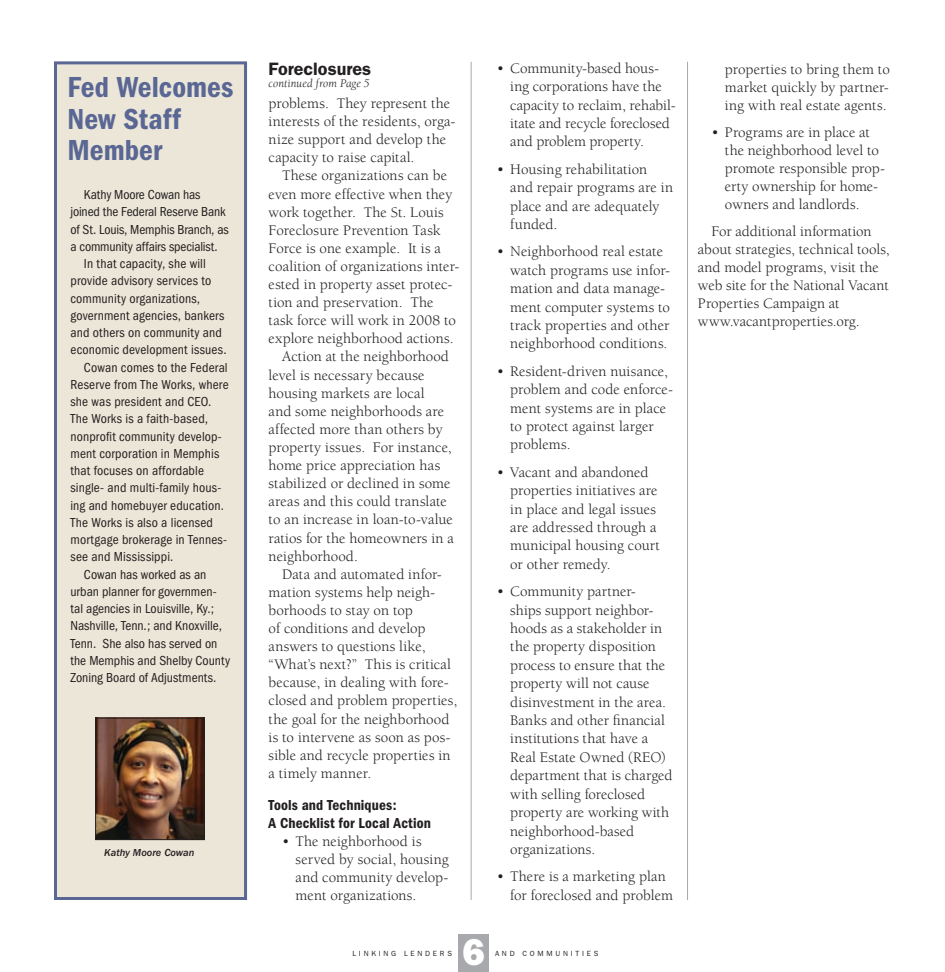
<style>
.page{position:relative;width:945px;height:972px;background:#fff}
.page>*{position:absolute;margin:0;border:0;box-sizing:border-box;transform-origin:0 0}
.t1{font:800 37.5px "Franklin Gothic";color:#fff}
.t2{font:600 condensed 30px/31.5px "Franklin Gothic";color:#5a6794}
.t3{font:600 18px "Franklin Gothic";color:#231f20}
.t4{font:15px/18.5px "Berkeley";letter-spacing:.005em;color:#231f20}
.t5{font:600 condensed 15px/18.1px "Franklin Gothic";letter-spacing:.005em;color:#231f20}
.t6{font:condensed 13.5px "Franklin Gothic";letter-spacing:.005em;color:#231f20}
.t7{font:italic 12px "Berkeley";letter-spacing:.005em;color:#231f20}
.t8{font:italic 500 10.5px "Franklin Gothic";color:#231f20}
.t9{font:7.5px "Franklin Gothic";letter-spacing:.37em;color:#231f20}
</style>
<div class="page">
<div style="left:458px;top:934px;width:31px;height:38px;background:#a7a9ac"></div>
<hr style="left:687px;top:62px;width:1px;height:838px;background:#a7a9ac">
<hr style="left:471px;top:62px;width:1px;height:838px;background:#a7a9ac">
<div style="left:56px;top:63px;width:190px;height:835px;background:#ebe6d7"></div>
<div style="left:54px;top:61px;width:193px;height:839px;border:3px solid #5a6794"></div>
<img style="left:97px;top:720px;width:106px;height:118px">
<div style="left:95px;top:718px;width:110px;height:122px;border:1px solid #231f20"></div>
<h2 class="t2" style="left:67px;top:72px;width:168px">Fed Welcomes<br>New Staff<br>Member</h2>
<p class="t6" style="left:84px;top:187px;width:118px">Kathy Moore Cowan has</p>
<p class="t6" style="left:70px;top:204px;width:157px">joined the Federal Reserve Bank</p>
<p class="t6" style="left:70px;top:222px;width:160px">of St. Louis, Memphis Branch, as</p>
<p class="t6" style="left:70px;top:239px;width:149px">a community affairs specialist.</p>
<p class="t6" style="left:84px;top:256px;width:123px">In that capacity, she will</p>
<p class="t6" style="left:70px;top:273px;width:142px">provide advisory services to</p>
<p class="t6" style="left:70px;top:291px;width:131px">community organizations,</p>
<p class="t6" style="left:70px;top:308px;width:155px">government agencies, bankers</p>
<p class="t6" style="left:70px;top:325px;width:153px">and others on community and</p>
<p class="t6" style="left:70px;top:342px;width:158px">economic development issues.</p>
<p class="t6" style="left:84px;top:360px;width:145px">Cowan comes to the Federal</p>
<p class="t6" style="left:70px;top:377px;width:160px">Reserve from The Works, where</p>
<p class="t6" style="left:70px;top:394px;width:142px">she was president and CEO.</p>
<p class="t6" style="left:70px;top:411px;width:139px">The Works is a faith-based,</p>
<p class="t6" style="left:70px;top:429px;width:153px">nonprofit community develop-</p>
<p class="t6" style="left:70px;top:446px;width:150px">ment corporation in Memphis</p>
<p class="t6" style="left:70px;top:463px;width:135px">that focuses on affordable</p>
<p class="t6" style="left:70px;top:480px;width:152px">single- and multi-family hous-</p>
<p class="t6" style="left:70px;top:498px;width:155px">ing and homebuyer education.</p>
<p class="t6" style="left:70px;top:515px;width:144px">The Works is also a licensed</p>
<p class="t6" style="left:70px;top:532px;width:158px">mortgage brokerage in Tennes-</p>
<p class="t6" style="left:70px;top:549px;width:104px">see and Mississippi.</p>
<p class="t6" style="left:84px;top:567px;width:124px">Cowan has worked as an</p>
<p class="t6" style="left:70px;top:584px;width:148px">urban planner for governmen-</p>
<p class="t6" style="left:70px;top:601px;width:145px">tal agencies in Louisville, Ky.;</p>
<p class="t6" style="left:70px;top:618px;width:153px">Nashville, Tenn.; and Knoxville,</p>
<p class="t6" style="left:70px;top:636px;width:149px">Tenn. She also has served on</p>
<p class="t6" style="left:70px;top:653px;width:161px">the Memphis and Shelby County</p>
<p class="t6" style="left:70px;top:670px;width:147px">Zoning Board of Adjustments.</p>
<p class="t8" style="left:104px;top:846px;width:92px">Kathy Moore Cowan</p>
<p class="t3" style="left:269px;top:58px;width:104px">Foreclosures</p>
<p class="t4" style="left:269px;top:95px;width:188px">problems. They represent the interests of the residents, orga&shy;nize support and develop the capacity to raise capital.</p>
<p class="t4" style="left:282px;top:167px;width:167px">These organizations can be</p>
<p class="t4" style="left:269px;top:185px;width:185px">even more effective when they</p>
<p class="t4" style="left:269px;top:203px;width:177px">work together. The St. Louis</p>
<p class="t4" style="left:269px;top:221px;width:173px">Foreclosure Prevention Task</p>
<p class="t4" style="left:269px;top:239px;width:174px">Force is one example. It is a</p>
<p class="t4" style="left:269px;top:257px;width:192px">coalition of organizations inter-</p>
<p class="t4" style="left:269px;top:275px;width:185px">ested in property asset protec-</p>
<p class="t4" style="left:269px;top:294px;width:166px">tion and preservation. The</p>
<p class="t4" style="left:269px;top:312px;width:189px">task force will work in 2008 to</p>
<p class="t4" style="left:269px;top:330px;width:186px">explore neighborhood actions.</p>
<p class="t4" style="left:282px;top:348px;width:168px">Action at the neighborhood</p>
<p class="t4" style="left:269px;top:366px;width:157px">level is necessary because</p>
<p class="t4" style="left:269px;top:384px;width:157px">housing markets are local</p>
<p class="t4" style="left:269px;top:402px;width:177px">and some neighborhoods are</p>
<p class="t4" style="left:269px;top:420px;width:176px">affected more than others by</p>
<p class="t4" style="left:269px;top:438px;width:185px">property issues. For instance,</p>
<p class="t4" style="left:269px;top:456px;width:173px">home price appreciation has</p>
<p class="t4" style="left:269px;top:475px;width:183px">stabilized or declined in some</p>
<p class="t4" style="left:269px;top:493px;width:180px">areas and this could translate</p>
<p class="t4" style="left:269px;top:511px;width:186px">to an increase in loan-to-value</p>
<p class="t4" style="left:269px;top:529px;width:187px">ratios for the homeowners in a</p>
<p class="t4" style="left:269px;top:547px;width:91px">neighborhood.</p>
<p class="t4" style="left:282px;top:565px;width:161px">Data and automated infor-</p>
<p class="t4" style="left:269px;top:583px;width:168px">mation systems help neigh-</p>
<p class="t4" style="left:269px;top:601px;width:146px">borhoods to stay on top</p>
<p class="t4" style="left:269px;top:619px;width:158px">of conditions and develop</p>
<p class="t4" style="left:269px;top:638px;width:158px">answers to questions like,</p>
<p class="t4" style="left:269px;top:656px;width:184px">“What’s next?” This is critical</p>
<p class="t4" style="left:269px;top:674px;width:182px">because, in dealing with fore-</p>
<p class="t4" style="left:269px;top:692px;width:190px">closed and problem properties,</p>
<p class="t4" style="left:269px;top:710px;width:182px">the goal for the neighborhood</p>
<p class="t4" style="left:269px;top:728px;width:183px">is to intervene as soon as pos-</p>
<p class="t4" style="left:269px;top:746px;width:184px">sible and recycle properties in</p>
<p class="t4" style="left:269px;top:764px;width:104px">a timely manner.</p>
<p class="t5" style="left:269px;top:796px;width:164px">Tools and Techniques:<br>A Checklist for Local Action</p>
<p class="t4" style="left:296px;top:832px;width:155px;text-indent:-14px">• The neighborhood is served by social, housing and community develop&shy;ment organizations.</p>
<p class="t7" style="left:269px;top:77px;width:103px">continued from Page 5</p>
<p class="t4" style="left:510px;top:59px;width:167px;text-indent:-14px">• Community-based hous&shy;ing corporations have the capacity to reclaim, rehabil&shy;itate and recycle foreclosed and problem property.</p>
<p class="t4" style="left:510px;top:160px;width:164px;text-indent:-14px">• Housing rehabilitation and repair programs are in place and are adequately funded.</p>
<p class="t4" style="left:510px;top:243px;width:161px;text-indent:-14px">• Neighborhood real estate watch programs use infor&shy;mation and data manage&shy;ment computer systems to track properties and other neighborhood conditions.</p>
<p class="t4" style="left:510px;top:362px;width:164px;text-indent:-14px">• Resident-driven nuisance, problem and code enforce&shy;ment systems are in place to protect against larger problems.</p>
<p class="t4" style="left:510px;top:463px;width:151px;text-indent:-14px">• Vacant and abandoned properties initiatives are in place and legal issues are addressed through a municipal housing court or other remedy.</p>
<p class="t4" style="left:510px;top:583px;width:164px;text-indent:-14px">• Community partner-<br>ships support neighbor&shy;hoods as a stakeholder in the property disposition process to ensure that the property will not cause disinvestment in the area.<br>Banks and other financial institutions that have a<br>Real Estate Owned (REO) department that is charged with selling foreclosed property are working with neighborhood-based organizations.</p>
<p class="t4" style="left:510px;top:868px;width:164px;text-indent:-14px">• There is a marketing plan for foreclosed and problem</p>
<h1 class="t1" style="left:463px;top:930px;width:24px">#6</h1>
<p class="t9" style="left:352px;top:950px;width:101px">LINKING LENDERS</p>
<p class="t9" style="left:495px;top:950px;width:105px">AND COMMUNITIES</p>
<p class="t4" style="left:725px;top:60px;width:166px;line-height:18px;text-align:justify">properties to bring them to market quickly by partner&shy;ing with real estate agents.</p>
<p class="t4" style="left:725px;top:123px;width:162px;line-height:18px;text-indent:-14px">• Programs are in place at the neighborhood level to promote responsible prop&shy;erty ownership for home&shy;owners and landlords.</p>
<p class="t4" style="left:698px;top:222px;width:193px;line-height:18px;text-indent:13px">For additional information about strategies, technical tools, and model programs, visit the web site for the National Vacant<br>Properties Campaign at www.vacantproperties.org.</p>
</div>
